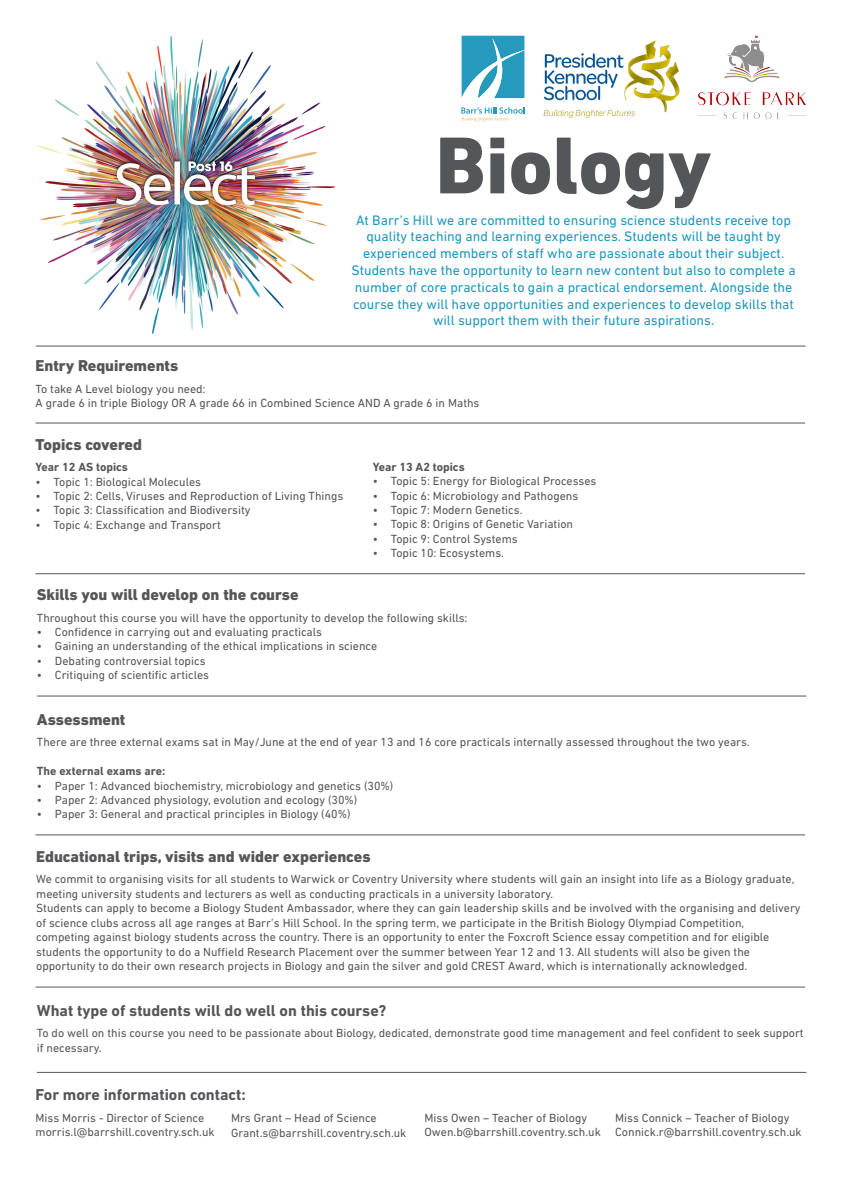
<style>
.page{position:relative;width:842px;height:1191px;background:#fff}
.page>*{position:absolute;margin:0;border:0;box-sizing:border-box;transform-origin:0 0}
.t1{font:800 82px "DIN Next LT Pro";color:#54565a}
.t2{font:800 16px "DIN Next LT Pro";color:#54565a}
.t3{font:700 16px "DIN Next LT Pro";color:#54565a}
.t4{font:14px/16.8px "DIN Next LT Pro";color:#1c98be;text-align:center}
.t5{font:12px/14.4px "DIN Next LT Pro";color:#54565a}
.t6{font:700 12px "DIN Next LT Pro";color:#54565a}
</style>
<div class="page">
<img style="left:36px;top:36px;width:299px;height:298px">
<img style="left:543px;top:40px;width:137px;height:78px">
<img style="left:698px;top:35px;width:107px;height:84px">
<hr style="left:36px;top:345px;width:769px;height:1px;background:#54565a">
<hr style="left:36px;top:422px;width:769px;height:1px;background:#54565a">
<hr style="left:36px;top:573px;width:769px;height:1px;background:#54565a">
<hr style="left:37px;top:695px;width:769px;height:1px;background:#54565a">
<hr style="left:36px;top:834px;width:769px;height:1px;background:#54565a">
<hr style="left:36px;top:986px;width:769px;height:1px;background:#54565a">
<hr style="left:37px;top:1071px;width:769px;height:1px;background:#54565a">
<svg style="left:461px;top:35px;width:63px;height:63px"></svg>
<svg style="left:461px;top:107px;width:64px;height:15px"></svg>
<p class="t1" style="left:436px;top:117px;width:277px">Biology</p>
<p class="t4" style="left:356px;top:211px;width:436px">At Barr’s Hill we are committed to ensuring science students receive top quality teaching and learning experiences. Students will be taught by</p>
<p class="t4" style="left:363px;top:245px;width:423px">experienced members of staff who are passionate about their subject.</p>
<p class="t4" style="left:351px;top:262px;width:446px">Students have the opportunity to learn new content but also to complete a number of core practicals to gain a practical endorsement. Alongside the course they will have opportunities and experiences to develop skills that will support them with their future aspirations.</p>
<p class="t2" style="left:36px;top:356px;width:144px">Entry Requirements</p>
<p class="t5" style="left:36px;top:381px;width:172px">To take A Level biology you need:</p>
<p class="t5" style="left:36px;top:396px;width:445px">A grade 6 in triple Biology OR A grade 66 in Combined Science AND A grade 6 in Maths</p>
<p class="t2" style="left:36px;top:434px;width:108px">Topics covered</p>
<p class="t6" style="left:36px;top:460px;width:94px">Year 12 AS topics</p>
<p class="t5" style="left:36px;top:474px;width:167px">• Topic 1: Biological Molecules</p>
<p class="t5" style="left:36px;top:488px;width:309px">• Topic 2: Cells, Viruses and Reproduction of Living Things</p>
<p class="t5" style="left:36px;top:503px;width:217px">• Topic 3: Classification and Biodiversity</p>
<p class="t5" style="left:36px;top:517px;width:187px">• Topic 4: Exchange and Transport</p>
<p class="t6" style="left:373px;top:459px;width:94px">Year 13 A2 topics</p>
<p class="t5" style="left:373px;top:474px;width:225px">• Topic 5: Energy for Biological Processes</p>
<p class="t5" style="left:373px;top:488px;width:207px">• Topic 6: Microbiology and Pathogens</p>
<p class="t5" style="left:373px;top:502px;width:151px">• Topic 7: Modern Genetics.</p>
<p class="t5" style="left:373px;top:517px;width:202px">• Topic 8: Origins of Genetic Variation</p>
<p class="t5" style="left:373px;top:531px;width:146px">• Topic 9: Control Systems</p>
<p class="t5" style="left:373px;top:546px;width:133px">• Topic 10: Ecosystems.</p>
<p class="t2" style="left:37px;top:585px;width:263px">Skills you will develop on the course</p>
<p class="t5" style="left:37px;top:610px;width:432px">Throughout this course you will have the opportunity to develop the following skills:</p>
<p class="t5" style="left:37px;top:624px;width:287px">• Confidence in carrying out and evaluating practicals</p>
<p class="t5" style="left:37px;top:639px;width:342px">• Gaining an understanding of the ethical implications in science</p>
<p class="t5" style="left:37px;top:653px;width:170px">• Debating controversial topics</p>
<p class="t5" style="left:37px;top:667px;width:174px">• Critiquing of scientific articles</p>
<p class="t2" style="left:37px;top:710px;width:90px">Assessment</p>
<p class="t5" style="left:37px;top:735px;width:714px">There are three external exams sat in May/June at the end of year 13 and 16 core practicals internally assessed throughout the two years.</p>
<p class="t6" style="left:37px;top:764px;width:130px">The external exams are:</p>
<p class="t5" style="left:37px;top:778px;width:358px">• Paper 1: Advanced biochemistry, microbiology and genetics (30%)</p>
<p class="t5" style="left:37px;top:792px;width:322px">• Paper 2: Advanced physiology, evolution and ecology (30%)</p>
<p class="t5" style="left:37px;top:807px;width:315px">• Paper 3: General and practical principles in Biology (40%)</p>
<p class="t2" style="left:36px;top:847px;width:336px">Educational trips, visits and wider experiences</p>
<p class="t5" style="left:36px;top:872px;width:760px">We commit to organising visits for all students to Warwick or Coventry University where students will gain an insight into life as a Biology graduate, meeting university students and lecturers as well as conducting practicals in a university laboratory.</p>
<p class="t5" style="left:36px;top:901px;width:766px">Students can apply to become a Biology Student Ambassador, where they can gain leadership skills and be involved with the organising and delivery of science clubs across all age ranges at Barr’s Hill School. In the spring term, we participate in the British Biology Olympiad Competition,</p>
<p class="t5" style="left:36px;top:929px;width:735px">competing against biology students across the country. There is an opportunity to enter the Foxcroft Science essay competition and for eligible</p>
<p class="t5" style="left:36px;top:944px;width:715px">students the opportunity to do a Nuffield Research Placement over the summer between Year 12 and 13. All students will also be given the</p>
<p class="t5" style="left:36px;top:958px;width:713px">opportunity to do their own research projects in Biology and gain the silver and gold CREST Award, which is internationally acknowledged.</p>
<p class="t3" style="left:37px;top:1001px;width:351px">What type of students will do well on this course?</p>
<p class="t5" style="left:37px;top:1026px;width:768px">To do well on this course you need to be passionate about Biology, dedicated, demonstrate good time management and feel confident to seek support if necessary.</p>
<p class="t3" style="left:36px;top:1085px;width:212px">For more information contact:</p>
<p class="t5" style="left:36px;top:1110px;width:170px">Miss Morris - Director of Science</p>
<p class="t5" style="left:36px;top:1124px;width:181px">morris.l@barrshill.coventry.sch.uk</p>
<p class="t5" style="left:424px;top:1110px;width:164px">Miss Owen – Teacher of Biology</p>
<p class="t5" style="left:424px;top:1124px;width:178px">Owen.b@barrshill.coventry.sch.uk</p>
<p class="t5" style="left:615px;top:1110px;width:176px">Miss Connick – Teacher of Biology</p>
<p class="t5" style="left:615px;top:1125px;width:188px">Connick.r@barrshill.coventry.sch.uk</p>
<p class="t5" style="left:231px;top:1110px;width:147px">Mrs Grant – Head of Science</p>
<p class="t5" style="left:231px;top:1125px;width:177px">Grant.s@barrshill.coventry.sch.uk</p>
</div>
